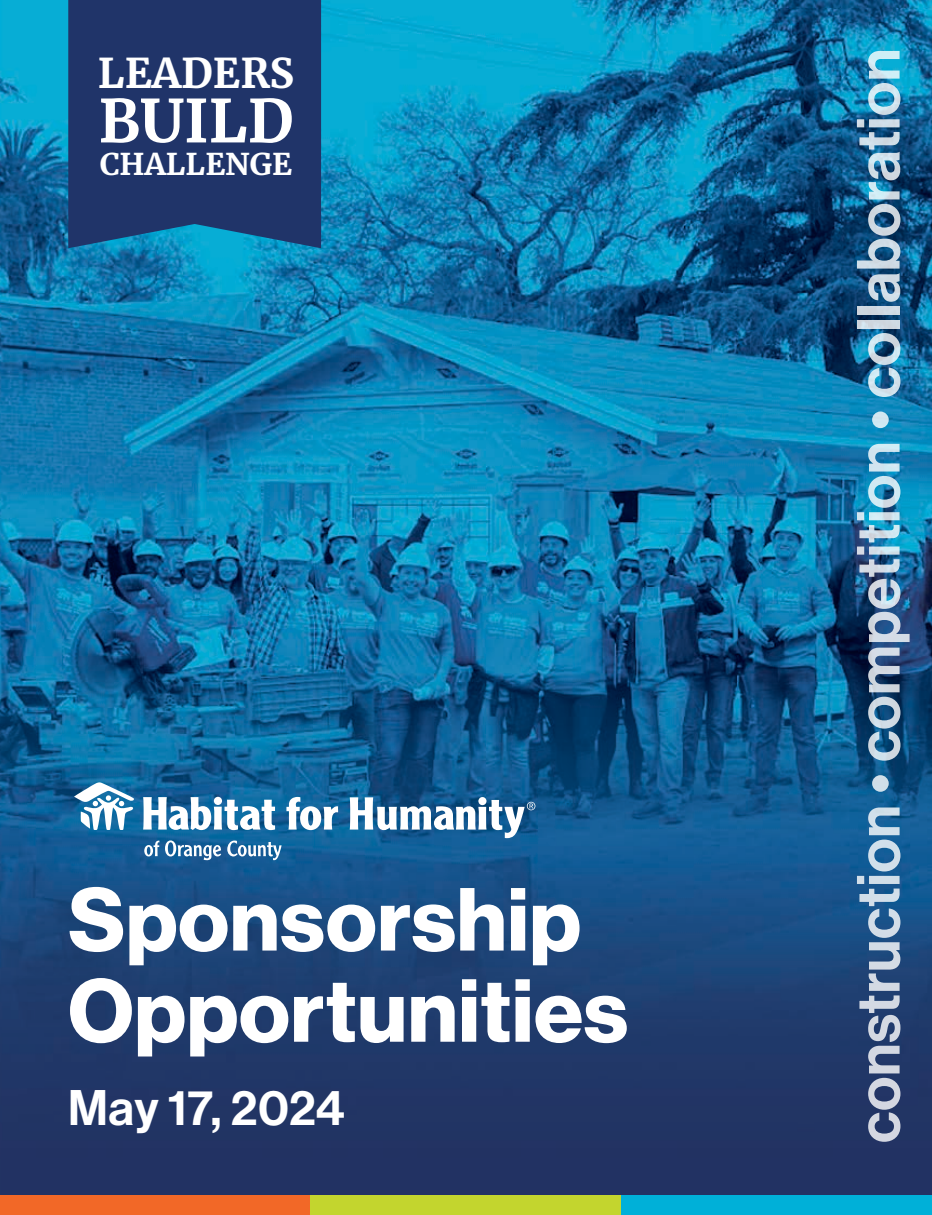
<style>
.page{position:relative;width:932px;height:1215px;background:#fff}
.page>*{position:absolute;margin:0;border:0;box-sizing:border-box;transform-origin:0 0}
.t1{font:87.45px/91.2px "N Haas Grotesk DS Pro 75 Bd";letter-spacing:.01em;color:#fff}
.t2{font:59.55px "N Haas Grotesk DS Pro 65 Md";letter-spacing:.01em;color:#fff}
.t3{font:700 59.1px "Merriweather";color:#fff}
.t4{font:48.9px "N Haas Grotesk DS Pro 65 Md";letter-spacing:.01em;color:#fff}
.t5{font:700 40.8px "Merriweather";color:#fff}
.t6{font:700 29.85px "Merriweather";color:#fff}
</style>
<div class="page">
<img style="left:0;top:0;width:932px;height:1195px">
<div style="left:0;top:1195px;width:310px;height:20px;background:#f26827"></div>
<div style="left:310px;top:1195px;width:311px;height:20px;background:#c3d52e"></div>
<div style="left:621px;top:1195px;width:311px;height:20px;background:#00b0d8"></div>
<div style="left:68px;top:0;width:253px;height:248px;background:#203469"></div>
<svg style="left:74px;top:782px;width:61px;height:48px"></svg>
<svg style="left:143px;top:797px;width:132px;height:33px"></svg>
<svg style="left:286px;top:797px;width:52px;height:33px"></svg>
<svg style="left:350px;top:797px;width:185px;height:41px"></svg>
<svg style="left:144px;top:841px;width:15px;height:15px"></svg>
<svg style="left:165px;top:840px;width:56px;height:20px"></svg>
<svg style="left:227px;top:841px;width:54px;height:19px"></svg>
<p class="t5" style="left:98px;top:47px;width:198px">LEADERS</p>
<p class="t3" style="left:99px;top:83px;width:196px">BUILD</p>
<p class="t6" style="left:100px;top:145px;width:194px">CHALLENGE</p>
<h1 class="t1" style="left:68px;top:876px;width:561px">Sponsorship<br>Opportunities</h1>
<p class="t4" style="left:68px;top:1079px;width:278px">May 17, 2024</p>
<p class="t2" style="left:844px;top:1143px;width:1096px;rotate:-90deg">construction • competition • collaboration</p>
</div>
